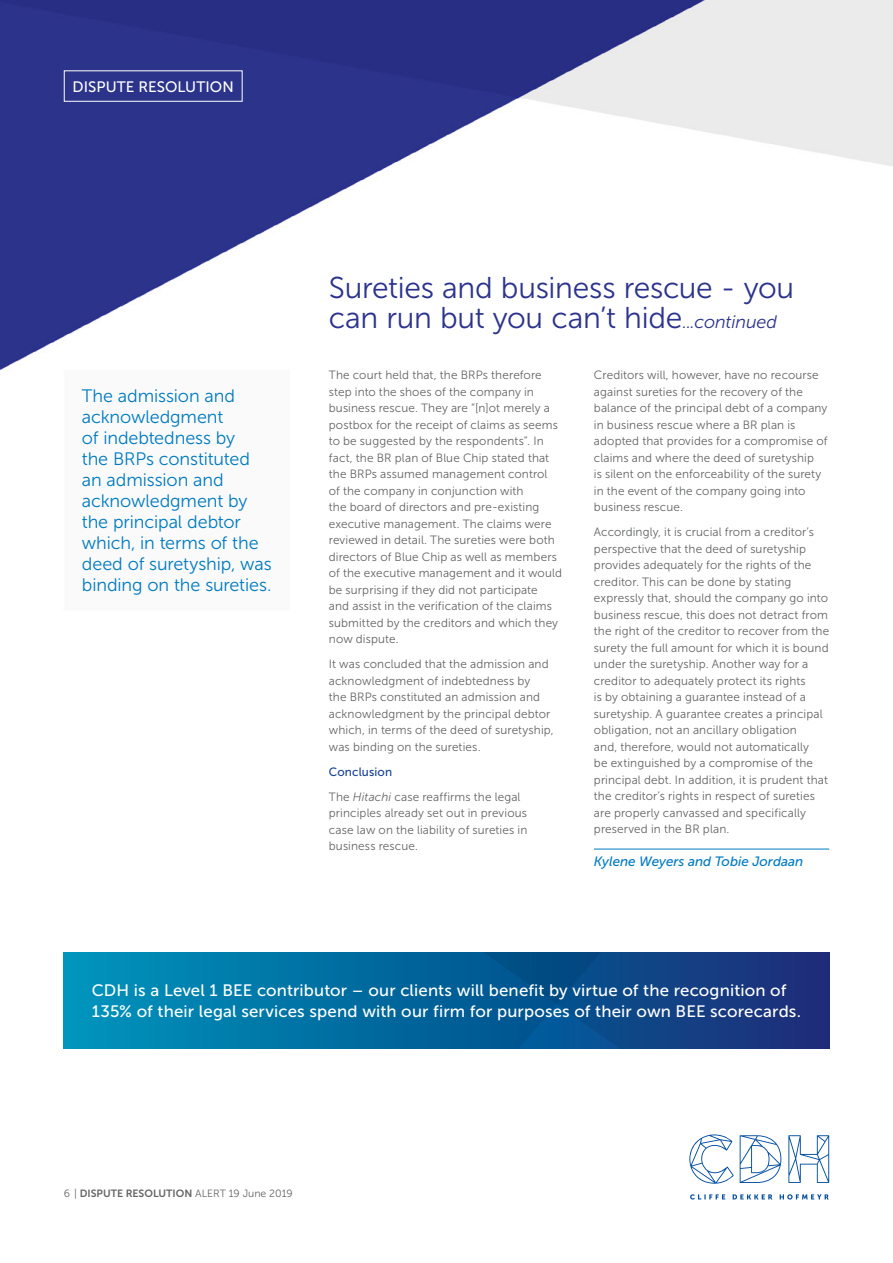
<style>
.page{position:relative;width:893px;height:1263px;background:#fff}
.page>*{position:absolute;margin:0;border:0;box-sizing:border-box;transform-origin:0 0}
.t1{font:30px/30px "Museo Sans 300";letter-spacing:-.01em;color:#2b338c}
.t2{font:18px/21px "Museo Sans 300";letter-spacing:-.005em;color:#007bc2}
.t3{font:16.5px/21px "Museo Sans 500";letter-spacing:.01em;color:#fff}
.t4{font:15.15px "Museo Sans 500";letter-spacing:.005em;color:#fff}
.t5{font:italic 13.5px "Museo Sans 500";color:#007bc2}
.t6{font:12px/16.5px "Museo Sans 300";letter-spacing:.01em;color:#636466}
.t7{font:12px "Museo Sans 500";letter-spacing:.015em;color:#164194}
.t8{font:10.5px "Museo Sans 300";color:#636466}
.s1{font-style:italic;font-size:18px}
.s2{font-style:italic}
.s3{font-family:"Museo Sans 700"}
</style>
<div class="page">
<img style="left:0;top:0;width:893px;height:1200px">
<hr style="left:594px;top:849px;width:235px;height:1px;background:#007bc2">
<div style="left:64px;top:70px;width:179px;height:32px;border:1px solid #fff"></div>
<svg style="left:690px;top:1194px;width:139px;height:5px"></svg>
<svg style="left:689px;top:1134px;width:45px;height:50px"></svg>
<svg style="left:740px;top:1135px;width:41px;height:48px"></svg>
<svg style="left:788px;top:1135px;width:41px;height:48px"></svg>
<svg style="left:63px;top:953px;width:324px;height:95px;background:#007eac"></svg>
<svg style="left:387px;top:953px;width:442px;height:95px;background:#0b4989"></svg>
<p class="t4" style="left:73px;top:78px;width:163px">DISPUTE RESOLUTION</p>
<h2 class="t2" style="left:82px;top:385px;width:191px">The admission and acknowledgment<br>of indebtedness by<br>the BRPs constituted an admission and acknowledgment by the principal debtor which, in terms of the deed of suretyship, was binding on the sureties.</h2>
<h1 class="t1" style="left:329px;top:273px;width:467px">Sureties and business rescue - you can run but you can’t hide<span class="s1">...continued</span></h1>
<p class="t6" style="left:329px;top:367px;width:235px">The court held that, the BRPs therefore step into the shoes of the company in business rescue. They are “[n]ot merely a postbox for the receipt of claims as seems to be suggested by the respondents”. In fact, the BR plan of Blue Chip stated that the BRPs assumed management control<br>of the company in conjunction with<br>the board of directors and pre-existing executive management. The claims were reviewed in detail. The sureties were both directors of Blue Chip as well as members of the executive management and it would be surprising if they did not participate<br>and assist in the verification of the claims submitted by the creditors and which they now dispute.</p>
<p class="t6" style="left:329px;top:656px;width:226px">It was concluded that the admission and acknowledgment of indebtedness by<br>the BRPs constituted an admission and acknowledgment by the principal debtor which, in terms of the deed of suretyship, was binding on the sureties.</p>
<p class="t7" style="left:329px;top:765px;width:65px">Conclusion</p>
<p class="t6" style="left:329px;top:788px;width:200px">The <span class="s2">Hitachi</span> case reaffirms the legal principles already set out in previous case law on the liability of sureties in business rescue.</p>
<p class="t6" style="left:594px;top:367px;width:235px">Creditors will, however, have no recourse against sureties for the recovery of the balance of the principal debt of a company in business rescue where a BR plan is adopted that provides for a compromise of claims and where the deed of suretyship<br>is silent on the enforceability of the surety in the event of the company going into business rescue.</p>
<p class="t6" style="left:594px;top:524px;width:237px">Accordingly, it is crucial from a creditor’s perspective that the deed of suretyship provides adequately for the rights of the creditor. This can be done by stating expressly that, should the company go into business rescue, this does not detract from the right of the creditor to recover from the surety the full amount for which it is bound under the suretyship. Another way for a creditor to adequately protect its rights<br>is by obtaining a guarantee instead of a suretyship. A guarantee creates a principal obligation, not an ancillary obligation<br>and, therefore, would not automatically<br>be extinguished by a compromise of the principal debt. In addition, it is prudent that the creditor’s rights in respect of sureties are properly canvassed and specifically preserved in the BR plan.</p>
<p class="t5" style="left:594px;top:854px;width:211px">Kylene Weyers and Tobie Jordaan</p>
<h3 class="t3" style="left:92px;top:980px;width:711px">CDH is a Level 1 BEE contributor – our clients will benefit by virtue of the recognition of<br>135% of their legal services spend with our firm for purposes of their own BEE scorecards.</h3>
<p class="t8" style="left:64px;top:1188px;width:231px">6 | <span class="s3">DISPUTE RESOLUTION</span> ALERT 19 June 2019</p>
</div>
